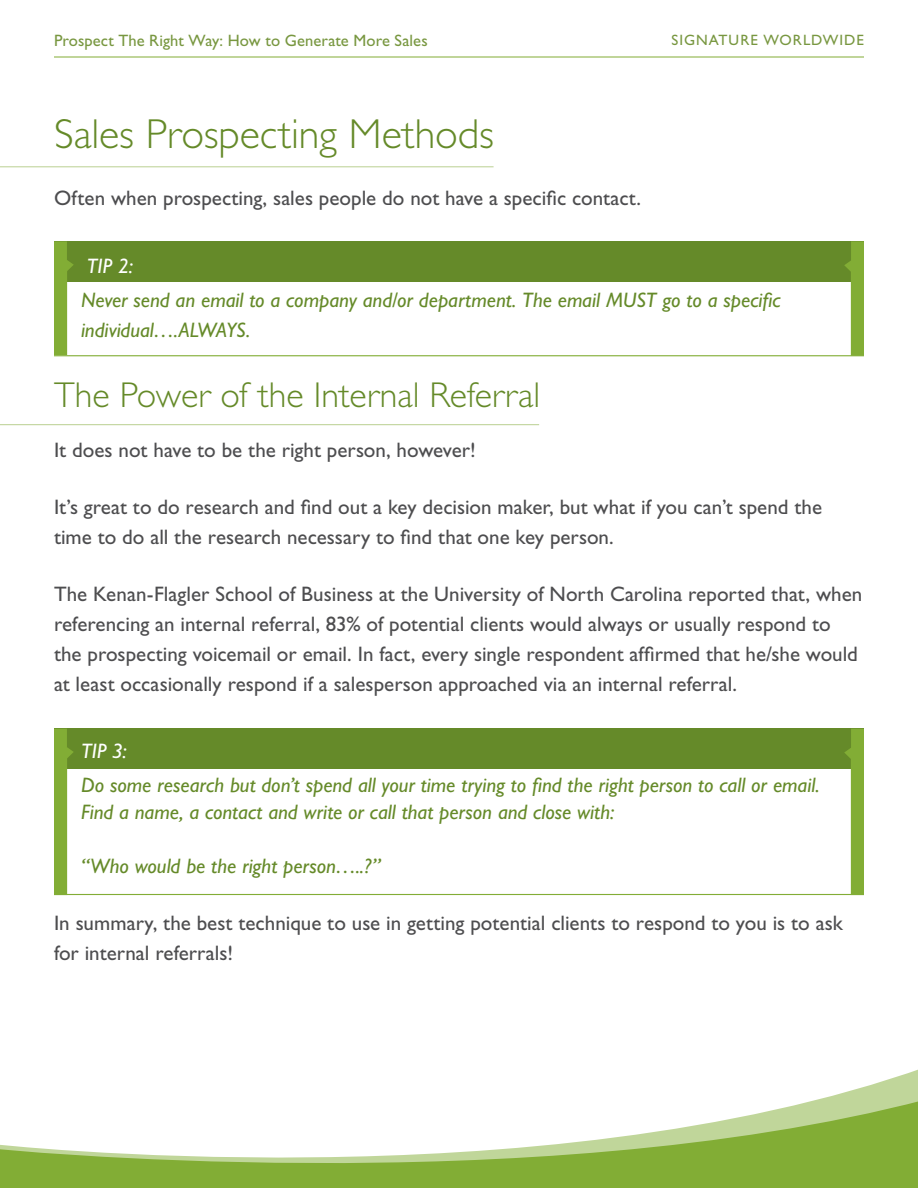
<style>
.page{position:relative;width:918px;height:1188px;background:#fff}
.page>*{position:absolute;margin:0;border:0;box-sizing:border-box;transform-origin:0 0}
.t1{font:300 42px "Gill Sans Std";color:#658a29}
.t2{font:300 36px "Gill Sans Std";color:#658a29}
.t3{font:21px/30px "Gill Sans Std";color:#4d4d4f}
.t4{font:italic 21px/30px "Gill Sans Std";color:#658a29}
.t5{font:italic 21px "Gill Sans Std";letter-spacing:.005em;color:#fff}
.t6{font:16.5px "Gill Sans Std";letter-spacing:.005em;color:#789740}
.t7{font:15px "Gill Sans Std";letter-spacing:.065em;color:#789740}
</style>
<div class="page">
<svg style="left:816px;top:1069px;width:102px;height:31px"></svg>
<svg style="left:0;top:1100px;width:918px;height:88px"></svg>
<hr style="left:54px;top:57px;width:810px;height:1px;background:#82ad35">
<div style="left:54px;top:241px;width:810px;height:41px;background:#658a29"></div>
<div style="left:54px;top:729px;width:810px;height:40px;background:#658a29"></div>
<svg style="left:54px;top:241px;width:20px;height:114px"></svg>
<hr style="left:54px;top:355px;width:810px;height:1px;background:#82ad35">
<svg style="left:844px;top:241px;width:20px;height:115px"></svg>
<svg style="left:54px;top:729px;width:20px;height:165px"></svg>
<hr style="left:54px;top:894px;width:810px;height:1px;background:#82ad35">
<svg style="left:844px;top:729px;width:20px;height:165px"></svg>
<hr style="left:0;top:166px;width:494px;height:1px;background:#bad091">
<hr style="left:0;top:424px;width:539px;height:1px;background:#bad091">
<p class="t6" style="left:54px;top:31px;width:375px">Prospect The Right Way: How to Generate More Sales</p>
<p class="t7" style="left:671px;top:31px;width:194px">SIGNATURE WORLDWIDE</p>
<h1 class="t1" style="left:54px;top:111px;width:441px">Sales Prospecting Methods</h1>
<p class="t3" style="left:54px;top:183px;width:589px">Often when prospecting, sales people do not have a specific contact.</p>
<p class="t5" style="left:87px;top:254px;width:48px">TIP 2:</p>
<p class="t4" style="left:81px;top:285px;width:701px">Never send an email to a company and/or department. The email MUST go to a specific individual….ALWAYS.</p>
<h2 class="t2" style="left:54px;top:374px;width:488px">The Power of the Internal Referral</h2>
<p class="t3" style="left:54px;top:435px;width:423px">It does not have to be the right person, however!</p>
<p class="t3" style="left:54px;top:492px;width:770px">It’s great to do research and find out a key decision maker, but what if you can’t spend the time to do all the research necessary to find that one key person.</p>
<p class="t3" style="left:54px;top:579px;width:810px">The Kenan-Flagler School of Business at the University of North Carolina reported that, when referencing an internal referral, 83% of potential clients would always or usually respond to the prospecting voicemail or email. In fact, every single respondent affirmed that he/she would at least occasionally respond if a salesperson approached via an internal referral.</p>
<p class="t5" style="left:81px;top:739px;width:47px">TIP 3:</p>
<p class="t4" style="left:81px;top:772px;width:740px;line-height:27px">Do some research but don’t spend all your time trying to find the right person to call or email.<br>Find a name, a contact and write or call that person and close with:</p>
<p class="t4" style="left:81px;top:851px;width:301px">“Who would be the right person…..?”</p>
<p class="t3" style="left:54px;top:908px;width:790px">In summary, the best technique to use in getting potential clients to respond to you is to ask for internal referrals!</p>
</div>
